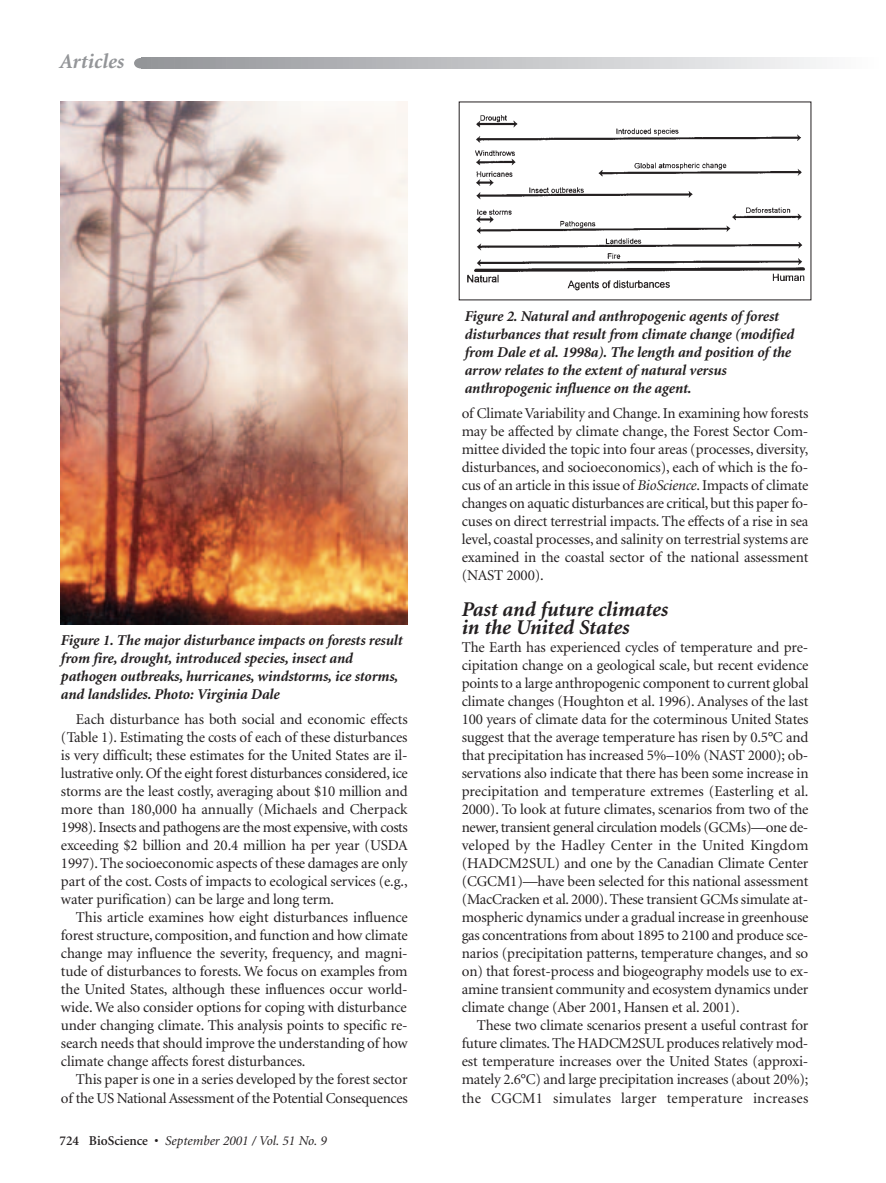
<style>
.page{position:relative;width:886px;height:1183px;background:#fff}
.page>*{position:absolute;margin:0;border:0;box-sizing:border-box;transform-origin:0 0}
.t1{font:italic 700 21px/18px "Minion";letter-spacing:-.005em;color:#231f20}
.t2{font:italic 700 21px "Minion";color:#939598}
.t3{font:15px/18px "Minion";letter-spacing:-.01em;color:#231f20;text-align:justify}
.t4{font:italic 700 15px/18px "Minion";letter-spacing:-.01em;color:#231f20}
.t5{font:italic 13.5px "Minion";color:#231f20}
.s1{font-weight:600;font-style:normal}
.s2{font-style:italic}
</style>
<div class="page">
<img style="left:60px;top:57px;width:762px;height:568px">
<h1 class="t2" style="left:59px;top:53px;width:66px">Articles</h1>
<p class="t4" style="left:61px;top:632px;width:343px">Figure 1. The major disturbance impacts on forests result from fire, drought, introduced species, insect and pathogen outbreaks, hurricanes, windstorms, ice storms, and landslides. Photo: Virginia Dale</p>
<p class="t3" style="left:61px;top:711px;width:348px;text-indent:15px">Each disturbance has both social and economic effects (Table 1). Estimating the costs of each of these disturbances is very difficult; these estimates for the United States are il&shy;lustrative only. Of the eight forest disturbances considered, ice storms are the least costly, averaging about $10 million and more than 180,000 ha annually (Michaels and Cherpack 1998). Insects and pathogens are the most expensive, with costs exceeding $2 billion and 20.4 million ha per year (USDA 1997). The socioeconomic aspects of these damages are only part of the cost. Costs of impacts to ecological services (e.g., water purification) can be large and long term.</p>
<p class="t3" style="left:61px;top:909px;width:348px;text-indent:15px">This article examines how eight disturbances influence forest structure, composition, and function and how climate change may influence the severity, frequency, and magni&shy;tude of disturbances to forests. We focus on examples from the United States, although these influences occur world&shy;wide. We also consider options for coping with disturbance under changing climate. This analysis points to specific re&shy;search needs that should improve the understanding of how climate change affects forest disturbances.</p>
<p class="t3" style="left:61px;top:1071px;width:348px;text-align:right">This paper is one in a series developed by the forest sector of the US National Assessment of the Potential Consequences</p>
<p class="t5" style="left:59px;top:1135px;width:269px"><span class="s1">724 BioScience •</span> September 2001 / Vol. 51 No. 9</p>
<p class="t4" style="left:464px;top:308px;width:331px">Figure 2. Natural and anthropogenic agents of forest disturbances that result from climate change (modified from Dale et al. 1998a). The length and position of the arrow relates to the extent of natural versus anthropogenic influence on the agent.</p>
<p class="t3" style="left:461px;top:405px;width:348px">of Climate Variability and Change. In examining how forests may be affected by climate change, the Forest Sector Com&shy;mittee divided the topic into four areas (processes, diversity, disturbances, and socioeconomics), each of which is the fo&shy;cus of an article in this issue of <span class="s2">BioScience</span>. Impacts of climate changes on aquatic disturbances are critical, but this paper fo&shy;cuses on direct terrestrial impacts. The effects of a rise in sea level, coastal processes, and salinity on terrestrial systems are examined in the coastal sector of the national assessment (NAST 2000).</p>
<h1 class="t1" style="left:461px;top:602px;width:208px">Past and future climates in the United States</h1>
<p class="t3" style="left:461px;top:639px;width:348px">The Earth has experienced cycles of temperature and pre&shy;cipitation change on a geological scale, but recent evidence points to a large anthropogenic component to current global climate changes (Houghton et al. 1996). Analyses of the last 100 years of climate data for the coterminous United States suggest that the average temperature has risen by 0.5°C and that precipitation has increased 5%–10% (NAST 2000); ob&shy;servations also indicate that there has been some increase in precipitation and temperature extremes (Easterling et al.<br>2000). To look at future climates, scenarios from two of the newer, transient general circulation models (GCMs)—one de&shy;veloped by the Hadley Center in the United Kingdom (HADCM2SUL) and one by the Canadian Climate Center (CGCM1)—have been selected for this national assessment (MacCracken et al. 2000). These transient GCMs simulate at&shy;mospheric dynamics under a gradual increase in greenhouse gas concentrations from about 1895 to 2100 and produce sce&shy;narios (precipitation patterns, temperature changes, and so on) that forest-process and biogeography models use to ex&shy;amine transient community and ecosystem dynamics under climate change (Aber 2001, Hansen et al. 2001).</p>
<p class="t3" style="left:461px;top:1017px;width:348px;text-indent:15px">These two climate scenarios present a useful contrast for future climates. The HADCM2SUL produces relatively mod&shy;est temperature increases over the United States (approxi&shy;mately 2.6°C) and large precipitation increases (about 20%); the CGCM1 simulates larger temperature increases</p>
</div>
